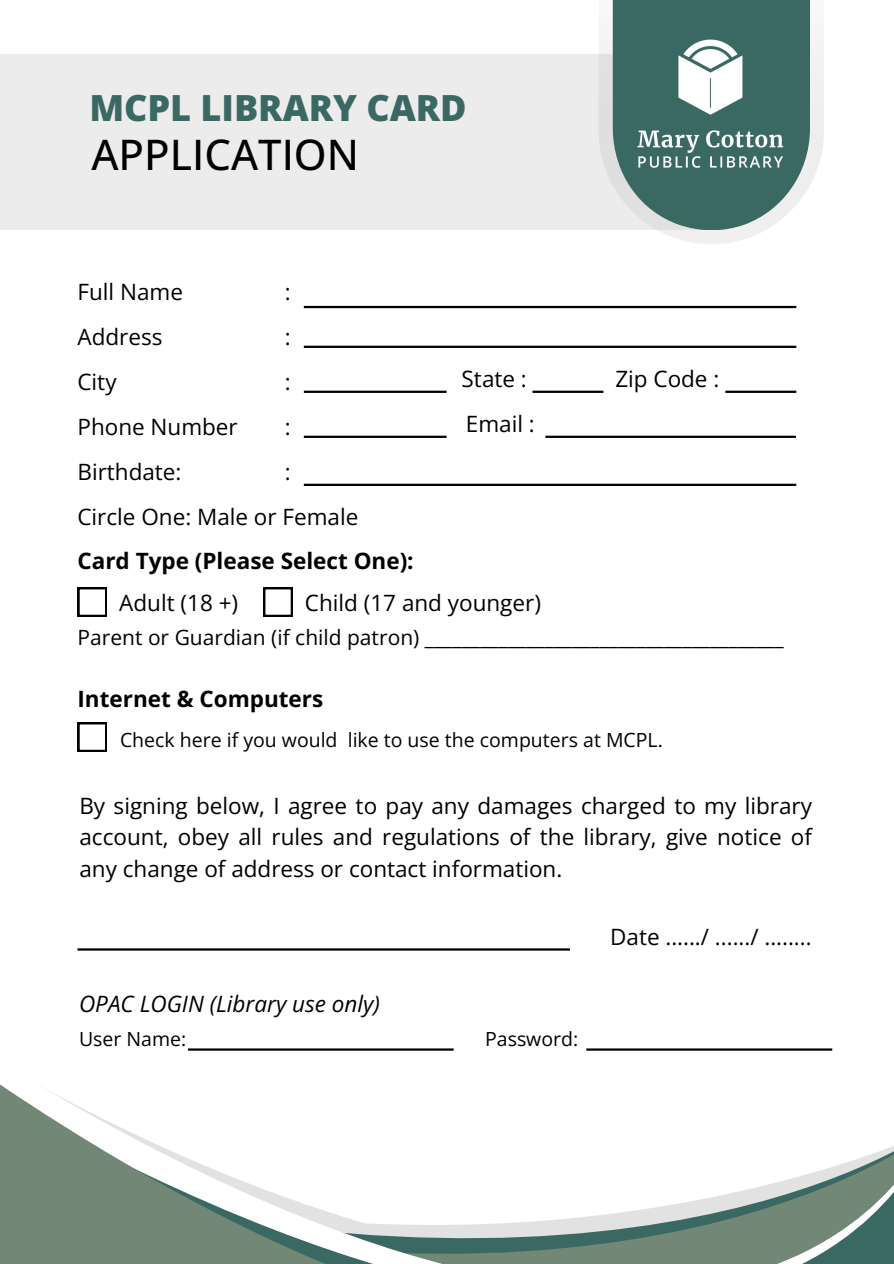
<style>
.page{position:relative;width:894px;height:1264px;background:#fff}
.page>*{position:absolute;margin:0;border:0;box-sizing:border-box;transform-origin:0 0}
.t1{font:500 42px "Open Sans";color:#000}
.t2{font:800 36px "Open Sans";color:#3a6863}
.t3{font:22.5px/31.5px "Open Sans";color:#000;text-align:justify}
.t4{font:700 22.5px "Open Sans";color:#000}
.t5{font:italic 22.5px "Open Sans";color:#000}
.t6{font:21px "Open Sans";color:#000}
.t7{font:19.5px "Open Sans";color:#000}
</style>
<div class="page">
<svg style="left:0;top:1084px;width:893px;height:179px"></svg>
<div style="left:0;top:55px;width:718px;height:175px;background:#ececec"></div>
<svg style="left:598px;top:0;width:225px;height:244px;fill:#f2f2f2"></svg>
<svg style="left:612px;top:0;width:197px;height:230px;fill:#3a6863"></svg>
<hr style="left:304px;top:346px;width:492px;height:2px;background:#000">
<hr style="left:304px;top:306px;width:492px;height:2px;background:#000">
<hr style="left:304px;top:483px;width:492px;height:3px;background:#000">
<hr style="left:304px;top:390px;width:142px;height:3px;background:#000">
<hr style="left:304px;top:435px;width:142px;height:3px;background:#000">
<hr style="left:545px;top:435px;width:250px;height:3px;background:#000">
<hr style="left:532px;top:390px;width:71px;height:3px;background:#000">
<hr style="left:725px;top:390px;width:71px;height:3px;background:#000">
<svg style="left:77px;top:587px;width:30px;height:29px"></svg>
<img style="left:610px;top:10px;width:202px;height:186px">
<hr style="left:77px;top:948px;width:493px;height:2px;background:#000">
<hr style="left:188px;top:1048px;width:265px;height:2px;background:#000">
<hr style="left:586px;top:1048px;width:246px;height:2px;background:#000">
<svg style="left:77px;top:722px;width:30px;height:29px"></svg>
<svg style="left:263px;top:587px;width:29px;height:29px"></svg>
<p class="t2" style="left:89px;top:82px;width:379px">MCPL LIBRARY CARD</p>
<p class="t1" style="left:91px;top:125px;width:269px">APPLICATION</p>
<p class="t3" style="left:77px;top:276px;width:107px">Full Name</p>
<p class="t3" style="left:77px;top:321px;width:86px">Address</p>
<p class="t3" style="left:77px;top:366px;width:41px">City</p>
<p class="t3" style="left:77px;top:411px;width:162px">Phone Number</p>
<p class="t3" style="left:77px;top:456px;width:105px">Birthdate:</p>
<p class="t3" style="left:285px;top:276px;width:7px">:</p>
<p class="t3" style="left:285px;top:321px;width:7px">:</p>
<p class="t3" style="left:285px;top:366px;width:7px">:</p>
<p class="t3" style="left:285px;top:411px;width:7px">:</p>
<p class="t3" style="left:285px;top:456px;width:7px">:</p>
<p class="t3" style="left:77px;top:500px;width:282px">Circle One: Male or Female</p>
<p class="t4" style="left:77px;top:544px;width:337px">Card Type (Please Select One):</p>
<p class="t3" style="left:461px;top:363px;width:67px">State :</p>
<p class="t3" style="left:466px;top:408px;width:70px">Email :</p>
<p class="t3" style="left:119px;top:587px;width:120px">Adult (18 +)</p>
<p class="t3" style="left:305px;top:587px;width:237px">Child (17 and younger)</p>
<p class="t3" style="left:615px;top:363px;width:105px">Zip Code :</p>
<p class="t6" style="left:77px;top:622px;width:707px">Parent or Guardian (if child patron) _______________________________________</p>
<p class="t4" style="left:77px;top:683px;width:247px">Internet &amp; Computers</p>
<p class="t7" style="left:120px;top:726px;width:544px">Check here if you would like to use the computers at MCPL.</p>
<p class="t3" style="left:79px;top:789px;width:733px">By signing below, I agree to pay any damages charged to my library account, obey all rules and regulations of the library, give notice of any change of address or contact information.</p>
<p class="t5" style="left:79px;top:988px;width:302px">OPAC LOGIN (Library use only)</p>
<p class="t7" style="left:79px;top:1025px;width:109px">User Name:</p>
<p class="t7" style="left:485px;top:1025px;width:94px">Password:</p>
<p class="t3" style="left:610px;top:920px;width:203px">Date ....../ ....../ ........</p>
</div>
